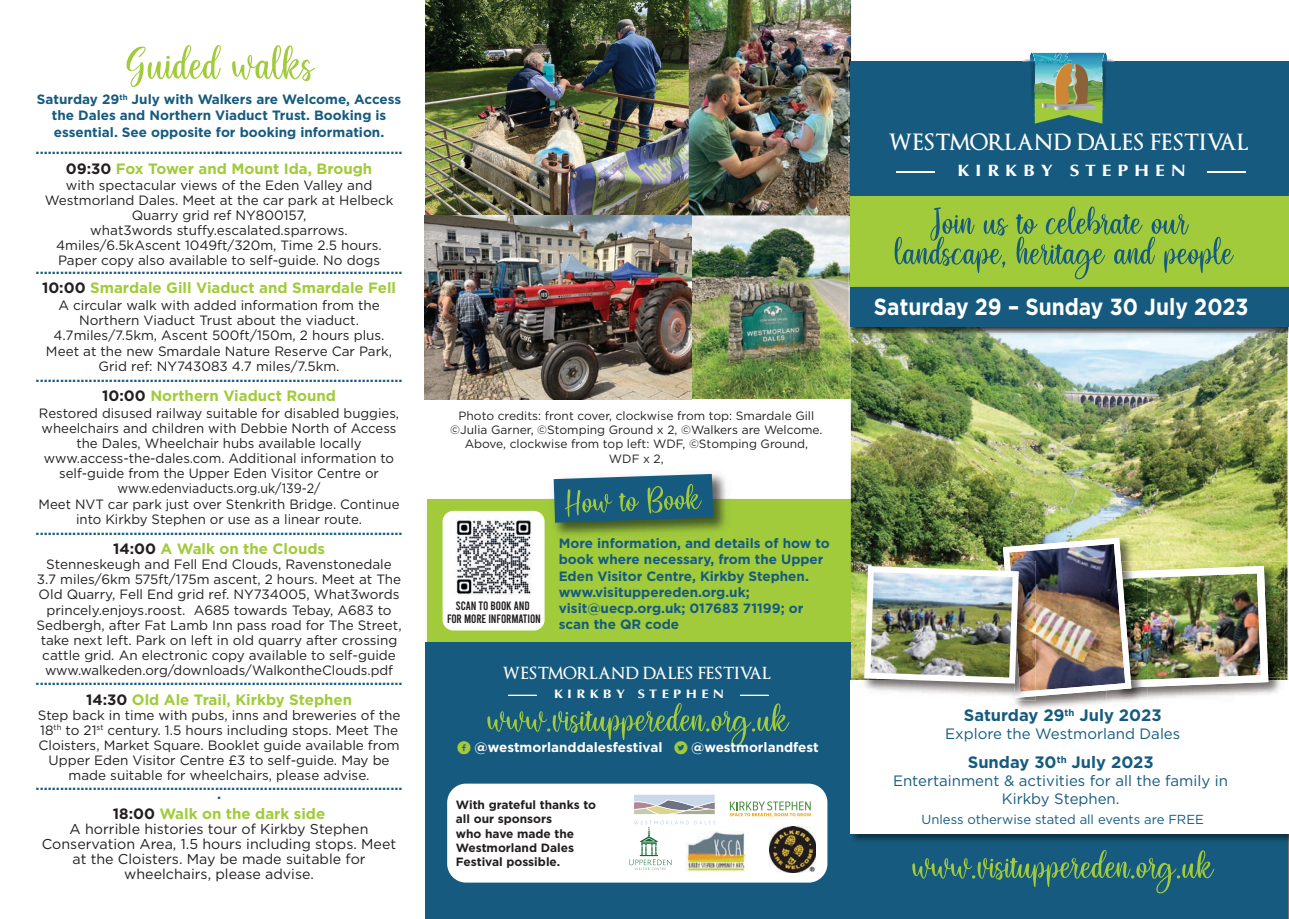
<style>
.page{position:relative;width:1289px;height:919px;background:#fff}
.page>*{position:absolute;margin:0;border:0;box-sizing:border-box;transform-origin:0 0}
.t1{font:69px "flashback";color:#a1cb3a}
.t2{font:57px "flashback";color:#a1cb3a}
.t3{font:55.95px "flashback";color:#165b7f}
.t4{font:51.75px "flashback";color:#a1cb3a}
.t5{font:700 23.25px "Gotham";color:#fff;scale:.9 1}
.t6{font:600 22.05px "Optimus Princeps";color:#fff}
.t7{font:700 16.5px "Gotham";color:#165b7f}
.t8{font:600 16.5px "Optimus Princeps";color:#fff}
.t9{font:700 16.5px "Optima";letter-spacing:.3em;color:#fff;scale:1.18 1}
.t10{font:700 15px "Gotham";color:#a1cb3a}
.t11{font:15px/18px "Gotham";color:#165b7f;text-align:center}
.t12{font:700 14.25px "Gotham";color:#165b7f}
.t13{font:14.25px/15px "Gotham";color:#231f20;text-align:center}
.t14{font:13.5px/15px "Gotham";color:#231f20;text-align:center}
.t15{font:700 13.5px/16.2px "Gotham";color:#165b7f;text-align:center}
.t16{font:700 13.5px "Gotham";color:#fff}
.t17{font:13.05px "Gotham";color:#165b7f}
.t18{font:700 12.3px "Optima";letter-spacing:.3em;color:#fff;scale:1.18 1}
.t19{font:12.15px/13.2px "Bebas";letter-spacing:-.01em;color:#231f20;text-align:center}
.t20{font:12px/14.4px "Gotham";color:#231f20;text-align:center}
.t21{font:700 12px/14.4px "Gotham";color:#231f20}
.s1{color:#231f20}
.s2{font-family:"Smartphone Color Pro";font-weight:400;color:#a1cb3a}
.s3{color:#165a7e}
.s4{color:#165b7e}
</style>
<div class="page">
<img style="left:425px;top:0;width:263px;height:215px">
<img style="left:688px;top:0;width:163px;height:399px">
<div style="left:426px;top:499px;width:439px;height:159px;background:#a1cb3a"></div>
<img style="left:850px;top:326px;width:438px;height:519px">
<img style="left:848px;top:59px;width:3px;height:134px">
<div style="left:850px;top:61px;width:438px;height:161px;background:#165b7f"></div>
<img style="left:848px;top:234px;width:2px;height:104px">
<svg style="left:848px;top:215px;width:2px;height:19px"></svg>
<img style="left:848px;top:193px;width:2px;height:22px">
<img style="left:1287px;top:234px;width:2px;height:99px">
<img style="left:1288px;top:193px;width:1px;height:41px">
<div style="left:850px;top:196px;width:438px;height:130px;background:#a1cb3a"></div>
<img style="left:849px;top:285px;width:1px;height:48px">
<div style="left:850px;top:287px;width:438px;height:39px;background:#165b7f"></div>
<img style="left:1023px;top:52px;width:91px;height:9px">
<img style="left:1029px;top:53px;width:78px;height:71px">
<hr style="left:895px;top:171px;width:39px;height:1px;background:#fff">
<hr style="left:1206px;top:171px;width:38px;height:1px;background:#fff">
<img style="left:1287px;top:845px;width:1px;height:73px">
<div style="left:850px;top:759px;width:437px;height:159px;background:#165b7f"></div>
<div style="left:425px;top:642px;width:425px;height:276px;background:#165b7f"></div>
<svg style="left:508px;top:694px;width:28px;height:1px"></svg>
<svg style="left:740px;top:694px;width:28px;height:1px"></svg>
<div style="left:447px;top:783px;width:380px;height:99px;background:#fff;border-radius:19px"></div>
<img style="left:769px;top:826px;width:46px;height:46px">
<svg style="left:729px;top:801px;width:82px;height:15px"></svg>
<svg style="left:634px;top:820px;width:81px;height:4px"></svg>
<svg style="left:634px;top:794px;width:81px;height:20px;background:#bfc4c4"></svg>
<img style="left:685px;top:831px;width:61px;height:41px">
<img style="left:629px;top:827px;width:43px;height:43px">
<img style="left:850px;top:677px;width:437px;height:3px">
<img style="left:850px;top:833px;width:437px;height:8px">
<div style="left:850px;top:680px;width:438px;height:153px;background:#fff"></div>
<img style="left:1268px;top:561px;width:16px;height:116px">
<img style="left:1268px;top:677px;width:16px;height:3px">
<img style="left:1147px;top:680px;width:134px;height:19px">
<img style="left:1015px;top:697px;width:91px;height:12px">
<img style="left:998px;top:533px;width:149px;height:4px">
<img style="left:859px;top:561px;width:2px;height:119px">
<img style="left:1014px;top:697px;width:21px;height:3px">
<img style="left:861px;top:537px;width:407px;height:160px">
<img style="left:425px;top:215px;width:267px;height:184px">
<div style="left:442px;top:511px;width:102px;height:119px;background:#fff;border-radius:11px"></div>
<img style="left:456px;top:520px;width:76px;height:75px">
<img style="left:548px;top:473px;width:183px;height:62px">
<svg style="left:553px;top:474px;width:160px;height:48px;background:#256481"></svg>
<h1 class="t1" style="left:125px;top:16px;width:190px">Guided walks</h1>
<p class="t15" style="left:37px;top:92px;width:366px">Saturday 29<sup>th</sup> July with Walkers are Welcome, Access the Dales and Northern Viaduct Trust. Booking is essential. See opposite for booking information.</p>
<p class="t12" style="left:36px;top:143px;width:368px">............................................ ............................................</p>
<p class="t12" style="left:215px;top:144px;width:10px">..</p>
<p class="t10" style="left:66px;top:163px;width:308px"><span class="s1">09:30</span> Fox Tower and Mount Ida, Brough</p>
<p class="t14" style="left:45px;top:178px;width:350px">with spectacular views of the Eden Valley and Westmorland Dales. Meet at the car park at Helbeck Quarry grid ref NY800157,<br>what3words stuffy.escalated.sparrows.<br>4miles/6.5kAscent 1049ft/320m, Time 2.5 hours.<br>Paper copy also available to self-guide. No dogs</p>
<p class="t12" style="left:36px;top:263px;width:368px">..........................................................................................</p>
<p class="t10" style="left:42px;top:282px;width:355px"><span class="s1">10:00</span> Smardale Gill Viaduct and Smardale Fell</p>
<p class="t14" style="left:54px;top:298px;width:332px">A circular walk with added information from the<br>Northern Viaduct Trust about the viaduct.<br>4.7miles/7.5km, Ascent 500ft/150m, 2 hours plus.</p>
<p class="t14" style="left:46px;top:345px;width:348px">Meet at the new Smardale Nature Reserve Car Park,<br>Grid ref: NY743083 4.7 miles/7.5km.</p>
<p class="t12" style="left:36px;top:371px;width:368px">..........................................................................................</p>
<p class="t10" style="left:102px;top:390px;width:235px"><span class="s1">10:00</span> Northern Viaduct Round</p>
<p class="t14" style="left:39px;top:406px;width:362px">Restored disused railway suitable for disabled buggies, wheelchairs and children with Debbie North of Access the Dales, Wheelchair hubs available locally www.access-the-dales.com. Additional information to self-guide from the Upper Eden Visitor Centre or www.edenviaducts.org.uk/139-2/</p>
<p class="t14" style="left:39px;top:498px;width:362px">Meet NVT car park just over Stenkrith Bridge. Continue into Kirkby Stephen or use as a linear route.</p>
<p class="t12" style="left:36px;top:524px;width:368px">..........................................................................................</p>
<p class="t10" style="left:113px;top:543px;width:214px"><span class="s1">14:00</span> A Walk on the Clouds</p>
<p class="t14" style="left:36px;top:558px;width:367px">Stenneskeugh and Fell End Clouds, Ravenstonedale 3.7 miles/6km 575ft/175m ascent, 2 hours. Meet at The Old Quarry, Fell End grid ref. NY734005, What3words princely.enjoys.roost. A685 towards Tebay, A683 to Sedbergh, after Fat Lamb Inn pass road for The Street, take next left. Park on left in old quarry after crossing cattle grid. An electronic copy available to self-guide www.walkeden.org/downloads/WalkontheClouds.pdf</p>
<p class="t12" style="left:36px;top:674px;width:368px">..........................................................................................</p>
<p class="t10" style="left:86px;top:693px;width:267px"><span class="s1">14:30</span> Old Ale Trail, Kirkby Stephen</p>
<p class="t14" style="left:38px;top:708px;width:364px">Step back in time with pubs, inns and breweries of the 18<sup>th</sup> to 21<sup>st</sup> century. 1.5 hours including stops. Meet The Cloisters, Market Square. Booklet guide available from Upper Eden Visitor Centre £3 to self-guide. May be made suitable for wheelchairs, please advise.</p>
<p class="t12" style="left:36px;top:779px;width:368px">..........................................................................................</p>
<p class="t12" style="left:217px;top:788px;width:6px">.</p>
<p class="t10" style="left:113px;top:807px;width:214px"><span class="s1">18:00</span> Walk on the dark side</p>
<p class="t13" style="left:42px;top:821px;width:356px">A horrible histories tour of Kirkby Stephen Conservation Area, 1.5 hours including stops. Meet at the Cloisters. May be made suitable for wheelchairs, please advise.</p>
<p class="t20" style="left:450px;top:409px;width:374px">Photo credits: front cover, clockwise from top: Smardale Gill ©Julia Garner, ©Stomping Ground x 2, ©Walkers are Welcome.<br>Above, clockwise from top left: WDF, ©Stomping Ground, WDF x 2,</p>
<p class="t19" style="left:447px;top:598px;width:95px">SCAN TO BOOK AND<br>FOR MORE INFORMATION</p>
<h3 class="t4" style="left:564px;top:466px;width:137px;rotate:-2deg">How to Book</h3>
<p class="t15" style="left:558px;top:536px;width:273px;text-align:left">More information and details of how to book where necessary, from the Upper<br>Eden Visitor Centre, Kirkby Stephen. www.visituppereden.org.uk; visit@uecp.org.uk; 017683 71199; or scan the QR code</p>
<p class="t15" style="left:677px;top:536px;width:5px">,</p>
<p class="t8" style="left:502px;top:664px;width:270px">WESTMORLAND DALES FESTIVAL</p>
<p class="t18" style="left:554px;top:686px;width:146px">KIRKBY STEPHEN</p>
<h2 class="t2" style="left:487px;top:679px;width:303px">www.visituppereden.org.uk</h2>
<p class="t16" style="left:457px;top:742px;width:363px"><span class="s2">f</span> @westmorlanddalesfestival <span class="s2">t</span> @westmorlandfest</p>
<p class="t21" style="left:456px;top:798px;width:142px">With grateful thanks to all our sponsors<br>who have made the<br>Westmorland Dales<br>Festival possible.</p>
<h3 class="t6" style="left:888px;top:131px;width:361px">WESTMORLAND DALES FESTIVAL</h3>
<p class="t9" style="left:957px;top:160px;width:195px">KIRKBY STEPHEN</p>
<h3 class="t3" style="left:929px;top:183px;width:259px">Join us to celebrate our</h3>
<h3 class="t3" style="left:894px;top:213px;width:340px">landscape, heritage and people</h3>
<h3 class="t5" style="left:873px;top:298px;width:417px">Saturday 29 – Sunday 30 July 2023</h3>
<p class="t7" style="left:963px;top:709px;width:199px">Saturday <span class="s3">2</span><span class="s4">9</span><sup>th</sup> July 2023</p>
<p class="t11" style="left:945px;top:726px;width:237px">Explore the Westmorland Dales</p>
<p class="t7" style="left:967px;top:756px;width:187px">Sunday 30<sup>th</sup> July 2023</p>
<p class="t11" style="left:893px;top:772px;width:336px">Entertainment &amp; activities for all the family in<br>Kirkby Stephen.</p>
<p class="t17" style="left:921px;top:814px;width:284px">Unless otherwise stated all events are FREE</p>
<h2 class="t2" style="left:912px;top:826px;width:303px">www.visituppereden.org.uk</h2>
</div>
